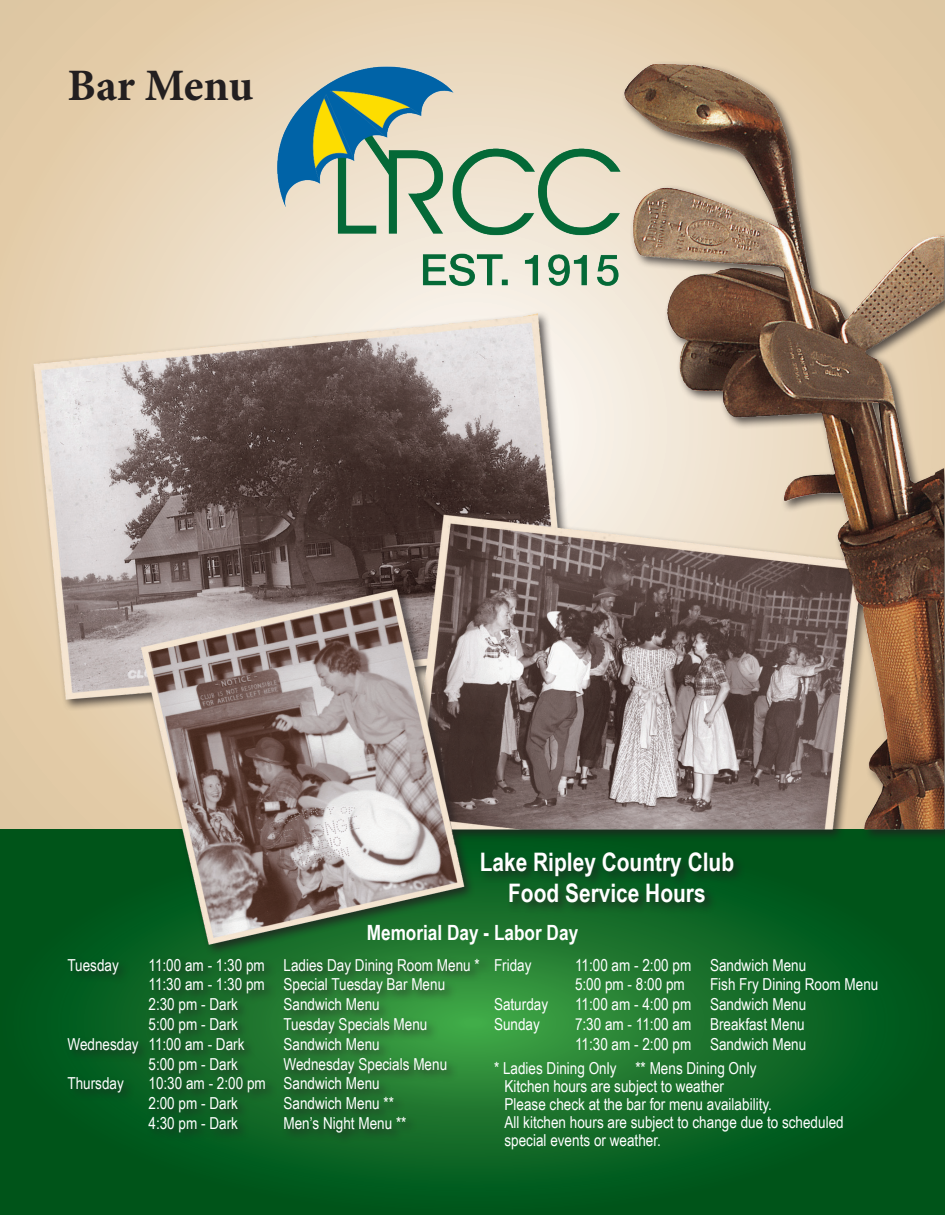
<style>
.page{position:relative;width:945px;height:1215px;background:#fff}
.page>*{position:absolute;margin:0;border:0;box-sizing:border-box;transform-origin:0 0}
.t1{font:700 45px "Minion Pro";letter-spacing:-.005em;color:#231f20}
.t2{font:700 25.5px "Arial Narrow";color:#fff}
.t3{font:700 21px "Arial Narrow";color:#fff}
.t4{font:16.5px "Arial Narrow";color:#fff}
</style>
<div class="page">
<svg style="left:0;top:830px;width:945px;height:385px;background:#0a6222"></svg>
<img style="left:14px;top:0;width:931px;height:996px">
<div style="left:478px;top:850px;width:268px;height:64px;background:#231f20;opacity:.75"></div>
<div style="left:65px;top:955px;width:426px;height:190px;background:#231f20;opacity:.75"></div>
<img style="left:268px;top:35px;width:373px;height:262px">
<p class="t1" style="left:68px;top:54px;width:187px">Bar Menu</p>
<p class="t2" style="left:480px;top:843px;width:256px">Lake Ripley Country Club</p>
<p class="t2" style="left:508px;top:873px;width:199px">Food Service Hours</p>
<p class="t3" style="left:367px;top:916px;width:213px">Memorial Day - Labor Day</p>
<p class="t4" style="left:68px;top:953px;width:53px">Tuesday</p>
<p class="t4" style="left:148px;top:953px;width:333px">11:00 am - 1:30 pm Ladies Day Dining Room Menu *</p>
<p class="t4" style="left:148px;top:972px;width:298px">11:30 am - 1:30 pm Special Tuesday Bar Menu</p>
<p class="t4" style="left:148px;top:992px;width:91px">2:30 pm - Dark</p>
<p class="t4" style="left:284px;top:992px;width:98px">Sandwich Menu</p>
<p class="t4" style="left:148px;top:1012px;width:91px">5:00 pm - Dark</p>
<p class="t4" style="left:284px;top:1012px;width:145px">Tuesday Specials Menu</p>
<p class="t4" style="left:68px;top:1032px;width:179px">Wednesday 11:00 am - Dark</p>
<p class="t4" style="left:284px;top:1032px;width:98px">Sandwich Menu</p>
<p class="t4" style="left:148px;top:1052px;width:91px">5:00 pm - Dark</p>
<p class="t4" style="left:284px;top:1052px;width:165px">Wednesday Specials Menu</p>
<p class="t4" style="left:68px;top:1071px;width:58px">Thursday</p>
<p class="t4" style="left:148px;top:1071px;width:233px">10:30 am - 2:00 pm Sandwich Menu</p>
<p class="t4" style="left:148px;top:1091px;width:91px">2:00 pm - Dark</p>
<p class="t4" style="left:284px;top:1091px;width:112px">Sandwich Menu **</p>
<p class="t4" style="left:148px;top:1111px;width:91px">4:30 pm - Dark</p>
<p class="t4" style="left:284px;top:1111px;width:125px">Men’s Night Menu **</p>
<p class="t4" style="left:494px;top:953px;width:39px">Friday</p>
<p class="t4" style="left:575px;top:953px;width:233px">11:00 am - 2:00 pm Sandwich Menu</p>
<p class="t4" style="left:575px;top:972px;width:111px">5:00 pm - 8:00 pm</p>
<p class="t4" style="left:710px;top:972px;width:170px">Fish Fry Dining Room Menu</p>
<p class="t4" style="left:494px;top:992px;width:56px">Saturday</p>
<p class="t4" style="left:575px;top:992px;width:233px">11:00 am - 4:00 pm Sandwich Menu</p>
<p class="t4" style="left:494px;top:1012px;width:47px">Sunday</p>
<p class="t4" style="left:575px;top:1012px;width:231px">7:30 am - 11:00 am Breakfast Menu</p>
<p class="t4" style="left:575px;top:1032px;width:233px">11:30 am - 2:00 pm Sandwich Menu</p>
<p class="t4" style="left:494px;top:1056px;width:264px">* Ladies Dining Only ** Mens Dining Only</p>
<p class="t4" style="left:505px;top:1074px;width:221px">Kitchen hours are subject to weather</p>
<p class="t4" style="left:505px;top:1092px;width:269px">Please check at the bar for menu availability.</p>
<p class="t4" style="left:505px;top:1110px;width:341px">All kitchen hours are subject to change due to scheduled</p>
<p class="t4" style="left:505px;top:1128px;width:158px">special events or weather.</p>
</div>
